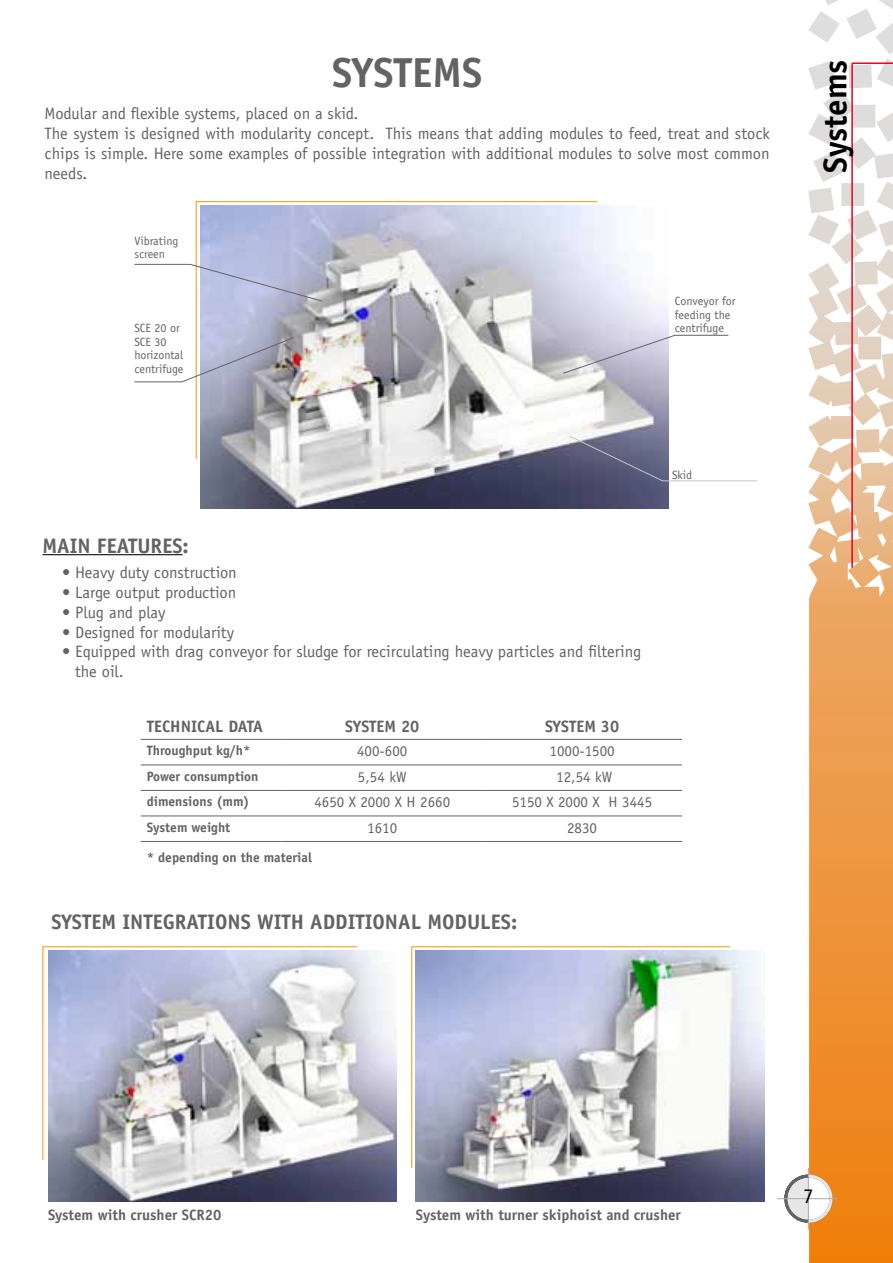
<style>
.page{position:relative;width:893px;height:1263px;background:#fff}
.page>*{position:absolute;margin:0;border:0;box-sizing:border-box;transform-origin:0 0}
.t1{font:700 42px "Officina Sans Std";color:#646363}
.t2{font:700 33px "Officina Sans Std";color:#000}
.t3{font:700 21px "Officina Sans Std";color:#646363}
.t4{font:21px "Officina Sans Std";color:#000}
.t5{font:16.5px/19.8px "Officina Sans Std";color:#646363}
.t6{font:700 16.5px "Officina Sans Std";color:#646363}
.t7{font:15px "Officina Sans Std";color:#646363}
.t8{font:700 15px "Officina Sans Std";color:#646363}
.t9{font:700 13.5px "Officina Sans Std";color:#646363}
.t10{font:12px/13.5px "Officina Sans Std";color:#646363}
</style>
<div class="page">
<svg style="left:808px;top:0;width:85px;height:1263px"></svg>
<hr style="left:0;top:63px;width:1px;height:505px;background:#e40521">
<hr style="left:852px;top:62px;width:41px;height:2px;background:#e40521">
<hr style="left:851px;top:63px;width:2px;height:505px;background:#e40521">
<svg style="left:783px;top:1173px;width:51px;height:51px"></svg>
<hr style="left:777px;top:1198px;width:61px;height:1px;background:#acacac">
<hr style="left:808px;top:1167px;width:1px;height:63px;background:#acacac">
<svg style="left:42px;top:946px;width:316px;height:214px"></svg>
<svg style="left:411px;top:946px;width:320px;height:223px"></svg>
<svg style="left:195px;top:201px;width:403px;height:258px"></svg>
<img style="left:200px;top:206px;width:468px;height:302px">
<img style="left:48px;top:951px;width:349px;height:250px">
<img style="left:416px;top:951px;width:348px;height:250px">
<hr style="left:43px;top:554px;width:140px;height:1px;background:#000">
<svg style="left:569px;top:435px;width:189px;height:47px"></svg>
<svg style="left:562px;top:334px;width:167px;height:40px"></svg>
<svg style="left:134px;top:336px;width:161px;height:47px"></svg>
<svg style="left:134px;top:264px;width:189px;height:38px"></svg>
<hr style="left:141px;top:739px;width:141px;height:1px;background:#646363">
<hr style="left:282px;top:739px;width:200px;height:1px;background:#646363">
<hr style="left:482px;top:739px;width:200px;height:1px;background:#646363">
<hr style="left:141px;top:765px;width:141px;height:1px;background:#646363">
<hr style="left:282px;top:765px;width:200px;height:1px;background:#646363">
<hr style="left:482px;top:765px;width:200px;height:1px;background:#646363">
<hr style="left:141px;top:790px;width:141px;height:1px;background:#646363">
<hr style="left:282px;top:790px;width:200px;height:1px;background:#646363">
<hr style="left:482px;top:790px;width:200px;height:1px;background:#646363">
<hr style="left:141px;top:816px;width:141px;height:1px;background:#646363">
<hr style="left:282px;top:816px;width:200px;height:1px;background:#646363">
<hr style="left:482px;top:816px;width:200px;height:1px;background:#646363">
<hr style="left:141px;top:841px;width:141px;height:1px;background:#646363">
<hr style="left:282px;top:841px;width:200px;height:1px;background:#646363">
<hr style="left:482px;top:841px;width:200px;height:1px;background:#646363">
<h1 class="t1" style="left:332px;top:46px;width:152px">SYSTEMS</h1>
<p class="t5" style="left:45px;top:104px;width:727px">Modular and flexible systems, placed on a skid.<br>The system is designed with modularity concept. This means that adding modules to feed, treat and stock chips is simple. Here some examples of possible integration with additional modules to solve most common needs.</p>
<p class="t10" style="left:134px;top:234px;width:46px">Vibrating screen</p>
<p class="t10" style="left:675px;top:294px;width:62px">Conveyor for feeding the</p>
<p class="t10" style="left:134px;top:321px;width:47px">SCE 20 or</p>
<p class="t10" style="left:675px;top:321px;width:51px">centrifuge</p>
<p class="t10" style="left:134px;top:335px;width:51px">SCE 30 horizontal centrifuge</p>
<p class="t10" style="left:672px;top:468px;width:22px">Skid</p>
<p class="t3" style="left:43px;top:532px;width:148px">MAIN FEATURES:</p>
<p class="t5" style="left:62px;top:563px;width:176px">• Heavy duty construction</p>
<p class="t5" style="left:62px;top:582px;width:176px">• Large output production</p>
<p class="t5" style="left:62px;top:602px;width:105px">• Plug and play</p>
<p class="t5" style="left:62px;top:622px;width:174px">• Designed for modularity</p>
<p class="t5" style="left:75px;top:642px;width:568px;text-indent:-13px">• Equipped with drag conveyor for sludge for recirculating heavy particles and filtering the oil.</p>
<p class="t6" style="left:147px;top:716px;width:118px">TECHNICAL DATA</p>
<p class="t6" style="left:345px;top:716px;width:76px">SYSTEM 20</p>
<p class="t6" style="left:545px;top:716px;width:76px">SYSTEM 30</p>
<p class="t9" style="left:147px;top:742px;width:105px">Throughput kg/h*</p>
<p class="t7" style="left:357px;top:742px;width:52px">400-600</p>
<p class="t7" style="left:549px;top:742px;width:67px">1000-1500</p>
<p class="t9" style="left:147px;top:768px;width:113px">Power consumption</p>
<p class="t7" style="left:358px;top:768px;width:50px">5,54 kW</p>
<p class="t7" style="left:556px;top:768px;width:58px">12,54 kW</p>
<p class="t9" style="left:147px;top:793px;width:104px">dimensions (mm)</p>
<p class="t7" style="left:314px;top:793px;width:137px">4650 X 2000 X H 2660</p>
<p class="t7" style="left:512px;top:793px;width:142px">5150 X 2000 X H 3445</p>
<p class="t9" style="left:147px;top:819px;width:85px">System weight</p>
<p class="t7" style="left:367px;top:819px;width:31px">1610</p>
<p class="t7" style="left:567px;top:819px;width:31px">2830</p>
<p class="t9" style="left:147px;top:849px;width:167px">* depending on the material</p>
<p class="t3" style="left:51px;top:908px;width:467px">SYSTEM INTEGRATIONS WITH ADDITIONAL MODULES:</p>
<h2 class="t2" style="left:815px;top:173px;width:115px;rotate:-90deg">Systems</h2>
<p class="t8" style="left:48px;top:1206px;width:175px">System with crusher SCR20</p>
<p class="t8" style="left:416px;top:1206px;width:267px">System with turner skiphoist and crusher</p>
<p class="t4" style="left:803px;top:1184px;width:12px">7</p>
</div>
